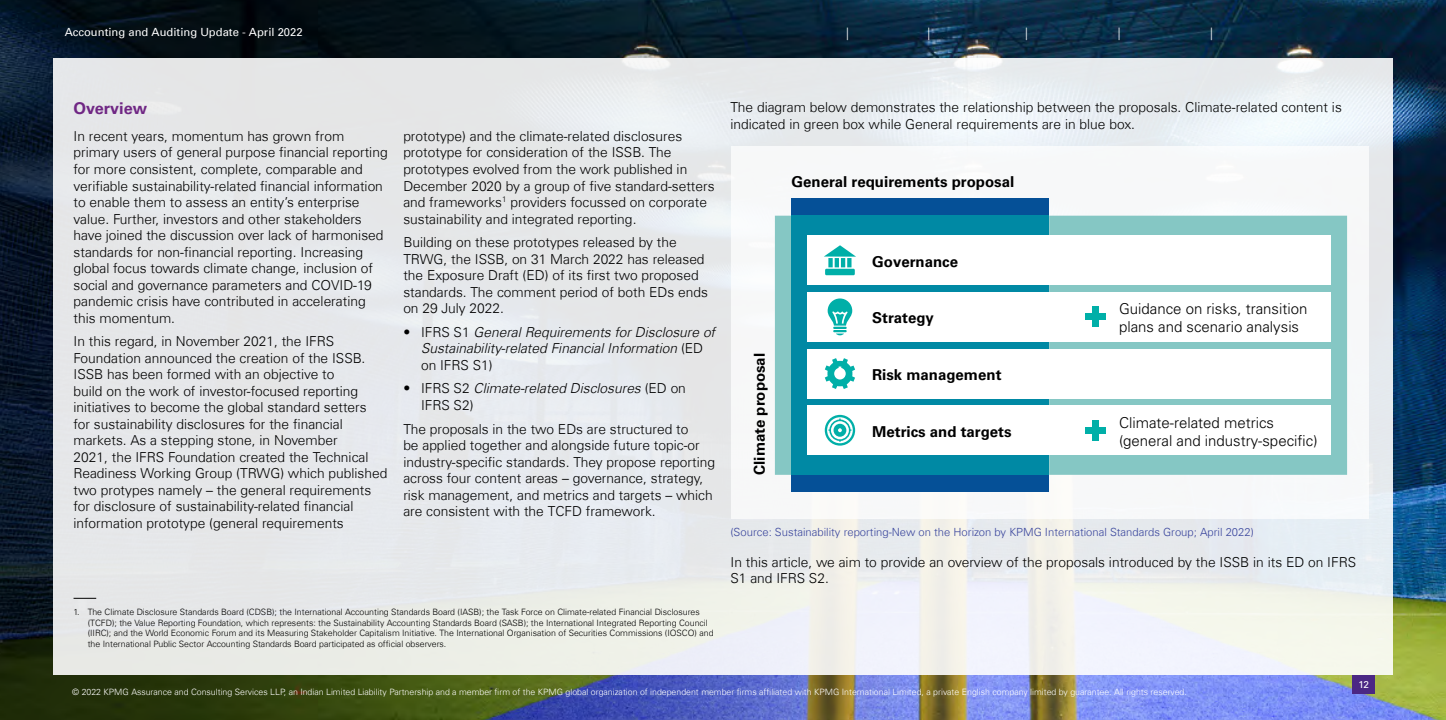
<style>
.page{position:relative;width:1446px;height:720px;background:#fff}
.page>*{position:absolute;margin:0;border:0;box-sizing:border-box;transform-origin:0 0}
.t1{font:700 16.25px "Universfor KPMG";color:#702784}
.t2{font:300 15px/18px "Universfor KPMG";color:#000}
.t3{font:700 15px "Universfor KPMG";color:#000}
.t4{font:300 13.75px/16.5px "Universfor KPMG";color:#000}
.t5{font:italic 300 13.75px/16.5px "Universfor KPMG";color:#000}
.t6{font:300 12.5px "Universfor KPMG";color:#fff}
.t7{font:300 11.25px "Universfor KPMG";color:#38449c}
.t8{font:11.25px "Universfor KPMG";color:#fff}
.t9{font:10px "Universfor KPMG";color:#fff}
.t10{font:300 8.75px/10.5px "Universfor KPMG";color:#000}
.t11{font:300 8.75px "Universfor KPMG";color:#fff}
.s1{font-style:normal}
</style>
<div class="page">
<img style="left:0;top:0;width:1446px;height:719px">
<div style="left:53px;top:58px;width:1340px;height:617px;background:linear-gradient(to right,#e5e6e7,#eff2f3)"></div>
<div style="left:1352px;top:675px;width:23px;height:18px;background:#4b2884"></div>
<div style="left:730px;top:147px;width:638px;height:372px;background:#f7f8f9"></div>
<svg style="left:74px;top:597px;width:22px;height:1px"></svg>
<div style="left:791px;top:198px;width:258px;height:293px;background:#055097"></div>
<div style="left:775px;top:215px;width:572px;height:259px;background:#85c7c4"></div>
<div style="left:791px;top:215px;width:258px;height:259px;background:#0089a4"></div>
<div style="left:807px;top:235px;width:524px;height:50px;background:#fff"></div>
<div style="left:807px;top:292px;width:524px;height:49px;background:#fff"></div>
<div style="left:807px;top:348px;width:524px;height:50px;background:#fff"></div>
<div style="left:807px;top:405px;width:524px;height:50px;background:#fff"></div>
<svg style="left:824px;top:245px;width:32px;height:30px"></svg>
<svg style="left:827px;top:298px;width:25px;height:37px"></svg>
<svg style="left:825px;top:358px;width:30px;height:31px"></svg>
<svg style="left:825px;top:414px;width:30px;height:31px"></svg>
<div style="left:1092px;top:306px;width:7px;height:21px;background:#00afa8"></div>
<div style="left:1085px;top:313px;width:21px;height:7px;background:#00afa8"></div>
<div style="left:1092px;top:419px;width:7px;height:21px;background:#00afa8"></div>
<div style="left:1085px;top:427px;width:21px;height:6px;background:#00afa8"></div>
<p class="t8" style="left:65px;top:26px;width:239px">Accounting and Auditing Update - April 2022</p>
<p class="t6" style="left:846px;top:25px;width:4px">|</p>
<p class="t6" style="left:927px;top:25px;width:4px">|</p>
<p class="t6" style="left:1025px;top:25px;width:4px">|</p>
<p class="t6" style="left:1117px;top:25px;width:4px">|</p>
<p class="t6" style="left:1210px;top:25px;width:4px">|</p>
<p class="t1" style="left:74px;top:98px;width:75px">Overview</p>
<p class="t4" style="left:74px;top:128px;width:316px">In recent years, momentum has grown from primary users of general purpose financial reporting for more consistent, complete, comparable and verifiable sustainability-related financial information to enable them to assess an entity’s enterprise value. Further, investors and other stakeholders have joined the discussion over lack of harmonised standards for non-financial reporting. Increasing global focus towards climate change, inclusion of social and governance parameters and COVID-19 pandemic crisis have contributed in accelerating this momentum.</p>
<p class="t4" style="left:74px;top:333px;width:315px">In this regard, in November 2021, the IFRS Foundation announced the creation of the ISSB.<br>ISSB has been formed with an objective to<br>build on the work of investor-focused reporting initiatives to become the global standard setters<br>for sustainability disclosures for the financial markets. As a stepping stone, in November<br>2021, the IFRS Foundation created the Technical Readiness Working Group (TRWG) which published two protypes namely – the general requirements for disclosure of sustainability-related financial information prototype (general requirements</p>
<p class="t4" style="left:403px;top:128px;width:313px">prototype) and the climate-related disclosures prototype for consideration of the ISSB. The prototypes evolved from the work published in December 2020 by a group of five standard-setters and frameworks<sup>1</sup> providers focussed on corporate sustainability and integrated reporting.</p>
<p class="t4" style="left:403px;top:234px;width:306px">Building on these prototypes released by the TRWG, the ISSB, on 31 March 2022 has released the Exposure Draft (ED) of its first two proposed standards. The comment period of both EDs ends on 29 July 2022.</p>
<p class="t5" style="left:421px;top:323px;width:296px;text-indent:-18px"><span class="s1">• IFRS S1</span> General Requirements for Disclosure of<br>Sustainability-related Financial Information <span class="s1">(ED on IFRS S1)</span></p>
<p class="t5" style="left:421px;top:380px;width:266px;text-indent:-18px"><span class="s1">• IFRS S2</span> Climate-related Disclosures <span class="s1">(ED on<br>IFRS S2)</span></p>
<p class="t4" style="left:403px;top:420px;width:313px">The proposals in the two EDs are structured to<br>be applied together and alongside future topic-or industry-specific standards. They propose reporting across four content areas – governance, strategy, risk management, and metrics and targets – which are consistent with the TCFD framework.</p>
<p class="t10" style="left:88px;top:606px;width:627px;text-indent:-14px">1. The Climate Disclosure Standards Board (CDSB); the International Accounting Standards Board (IASB); the Task Force on Climate-related Financial Disclosures (TCFD); the Value Reporting Foundation, which represents: the Sustainability Accounting Standards Board (SASB); the International Integrated Reporting Council (IIRC); and the World Economic Forum and its Measuring Stakeholder Capitalism Initiative. The International Organisation of Securities Commissions (IOSCO) and the International Public Sector Accounting Standards Board participated as official observers.</p>
<p class="t4" style="left:730px;top:99px;width:613px">The diagram below demonstrates the relationship between the proposals. Climate-related content is indicated in green box while General requirements are in blue box.</p>
<p class="t3" style="left:791px;top:173px;width:224px">General requirements proposal</p>
<p class="t3" style="left:750px;top:474px;width:123px;rotate:-90deg">Climate proposal</p>
<p class="t3" style="left:872px;top:252px;width:87px">Governance</p>
<p class="t3" style="left:872px;top:309px;width:63px">Strategy</p>
<p class="t3" style="left:872px;top:365px;width:131px">Risk management</p>
<p class="t3" style="left:872px;top:422px;width:141px">Metrics and targets</p>
<p class="t2" style="left:1119px;top:300px;width:190px">Guidance on risks, transition plans and scenario analysis</p>
<p class="t2" style="left:1119px;top:413px;width:200px">Climate-related metrics (general and industry-specific)</p>
<p class="t7" style="left:730px;top:525px;width:525px">(Source: Sustainability reporting-New on the Horizon by KPMG International Standards Group; April 2022)</p>
<p class="t4" style="left:730px;top:553px;width:627px">In this article, we aim to provide an overview of the proposals introduced by the ISSB in its ED on IFRS<br>S1 and IFRS S2.</p>
<p class="t11" style="left:72px;top:686px;width:1116px">© 2022 KPMG Assurance and Consulting Services LLP, an Indian Limited Liability Partnership and a member firm of the KPMG global organization of independent member firms affiliated with KPMG International Limited, a private English company limited by guarantee. All rights reserved.</p>
<p class="t9" style="left:1358px;top:678px;width:12px">12</p>
</div>
